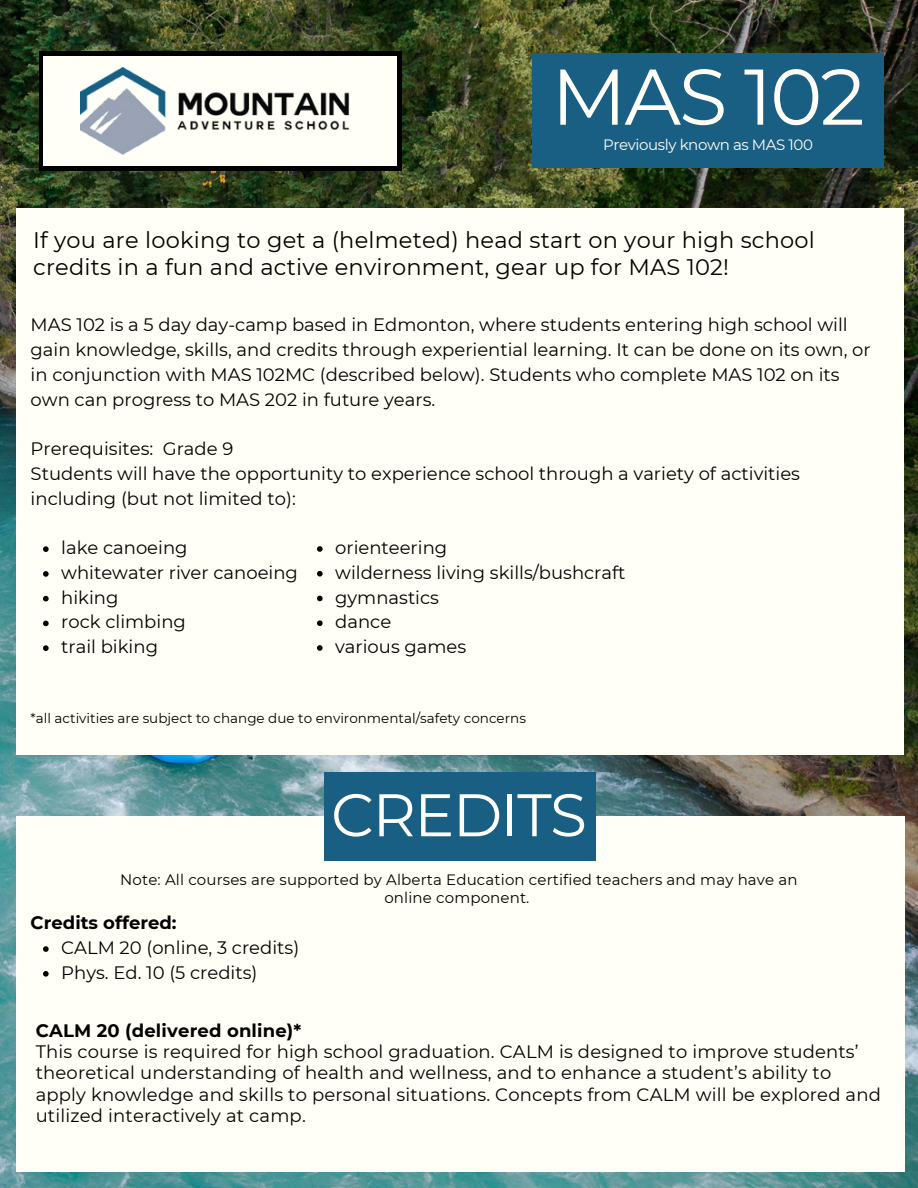
<style>
.page{position:relative;width:918px;height:1188px;background:#fff}
.page>*{position:absolute;margin:0;border:0;box-sizing:border-box;transform-origin:0 0}
.t1{font:78.9px "Montserrat";letter-spacing:-.025em;color:#fffff7}
.t2{font:60px "Montserrat";letter-spacing:-.025em;color:#fffff7}
.t3{font:22.5px/27px "Montserrat";letter-spacing:.01em;color:#000}
.t4{font:18px/24.8px "Montserrat";color:#000}
.t5{font:700 18px "Montserrat";color:#000}
.t6{font:15px/18px "Montserrat";letter-spacing:.01em;color:#000;text-align:center}
.t7{font:15px "Montserrat";letter-spacing:-.025em;color:#fffff7}
.t8{font:13.5px "Montserrat";color:#000}
.s1{font-weight:700}
</style>
<div class="page">
<img style="left:0;top:0;width:918px;height:1188px">
<div style="left:39px;top:52px;width:362px;height:118px;background:#000"></div>
<div style="left:44px;top:56px;width:353px;height:109px;background:#fffff7"></div>
<div style="left:533px;top:54px;width:351px;height:114px;background:#185f83"></div>
<img style="left:81px;top:67px;width:269px;height:88px">
<div style="left:17px;top:208px;width:887px;height:547px;background:#fffff7"></div>
<svg style="left:43px;top:546px;width:6px;height:6px"></svg>
<svg style="left:43px;top:571px;width:6px;height:6px"></svg>
<svg style="left:43px;top:596px;width:6px;height:5px"></svg>
<svg style="left:43px;top:621px;width:6px;height:5px"></svg>
<svg style="left:43px;top:645px;width:6px;height:6px"></svg>
<svg style="left:317px;top:546px;width:6px;height:6px"></svg>
<svg style="left:317px;top:571px;width:6px;height:6px"></svg>
<svg style="left:317px;top:596px;width:6px;height:5px"></svg>
<svg style="left:317px;top:620px;width:6px;height:6px"></svg>
<svg style="left:317px;top:645px;width:6px;height:6px"></svg>
<div style="left:17px;top:817px;width:887px;height:355px;background:#fffff7"></div>
<div style="left:324px;top:772px;width:272px;height:88px;background:#185f83"></div>
<svg style="left:43px;top:946px;width:6px;height:6px"></svg>
<svg style="left:43px;top:971px;width:6px;height:6px"></svg>
<p class="t1" style="left:551px;top:48px;width:315px">MAS 102</p>
<p class="t7" style="left:603px;top:136px;width:211px">Previously known as MAS 100</p>
<p class="t3" style="left:33px;top:226px;width:783px">If you are looking to get a (helmeted) head start on your high school credits in a fun and active environment, gear up for MAS 102!</p>
<p class="t4" style="left:31px;top:313px;width:842px">MAS 102 is a 5 day day-camp based in Edmonton, where students entering high school will gain knowledge, skills, and credits through experiential learning. It can be done on its own, or in conjunction with MAS 102MC (described below). Students who complete MAS 102 on its own can progress to MAS 202 in future years.</p>
<p class="t4" style="left:31px;top:436px;width:771px">Prerequisites: Grade 9<br>Students will have the opportunity to experience school through a variety of activities including (but not limited to):</p>
<h1 class="t4" style="left:61px;top:535px;width:128px">lake canoeing</h1>
<h6 class="t4" style="left:61px;top:560px;width:238px">whitewater river canoeing</h6>
<h3 class="t4" style="left:61px;top:585px;width:59px">hiking</h3>
<h5 class="t4" style="left:61px;top:610px;width:126px">rock climbing</h5>
<h5 class="t4" style="left:61px;top:634px;width:98px">trail biking</h5>
<p class="t4" style="left:335px;top:535px;width:114px">orienteering</p>
<p class="t4" style="left:335px;top:560px;width:292px">wilderness living skills/bushcraft</p>
<p class="t4" style="left:335px;top:585px;width:105px">gymnastics</p>
<p class="t4" style="left:335px;top:609px;width:58px">dance</p>
<p class="t4" style="left:335px;top:634px;width:133px">various games</p>
<p class="t8" style="left:31px;top:710px;width:497px">*all activities are subject to change due to environmental/safety concerns</p>
<p class="t2" style="left:331px;top:778px;width:257px">CREDITS</p>
<p class="t6" style="left:120px;top:871px;width:679px">Note: All courses are supported by Alberta Education certified teachers and may have an online component.</p>
<p class="t5" style="left:31px;top:912px;width:148px">Credits offered:</p>
<h2 class="t4" style="left:61px;top:935px;width:240px">CALM 20 (online, 3 credits)</h2>
<h6 class="t4" style="left:61px;top:960px;width:198px">Phys. Ed. 10 (5 credits)</h6>
<h4 class="t4" style="left:36px;top:1020px;width:847px;line-height:21.3px"><span class="s1">CALM 20 (delivered online)*<br></span>This course is required for high school graduation. CALM is designed to improve students’ theoretical understanding of health and wellness, and to enhance a student’s ability to apply knowledge and skills to personal situations. Concepts from CALM will be explored and utilized interactively at camp.</h4>
</div>
